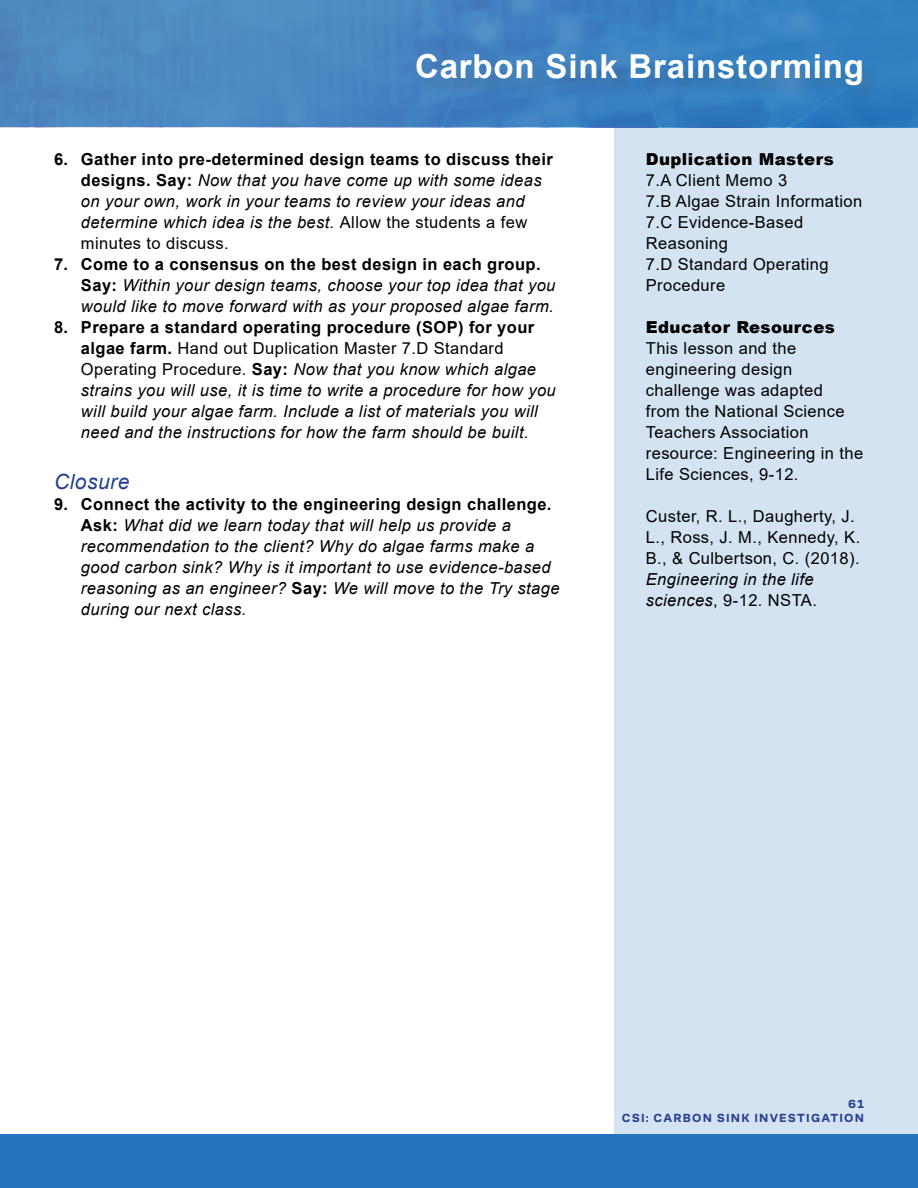
<style>
.page{position:relative;width:918px;height:1188px;background:#fff}
.page>*{position:absolute;margin:0;border:0;box-sizing:border-box;transform-origin:0 0}
.t1{font:700 33px "Arial";letter-spacing:.025em;color:#fff}
.t2{font:italic 21px "Arial";letter-spacing:.025em;color:#25408f}
.t3{font:italic 16.5px/21px "Arial";letter-spacing:.025em;color:#000}
.t4{font:16.5px/21px "Arial";letter-spacing:.025em;color:#000}
.t5{font:900 16.5px "Arial";letter-spacing:.025em;color:#000}
.t6{font:700 12px/13.8px "Co Fo Sans";letter-spacing:.1em;color:#25408f;text-align:right}
.s1{font-weight:700;font-style:normal}
.s2{font-style:normal}
</style>
<div class="page">
<div style="left:0;top:1134px;width:918px;height:54px;background:#2574bb"></div>
<div style="left:0;top:0;width:918px;height:127px;background:linear-gradient(to right,#558bc1,#2f7cc1)"></div>
<div style="left:614px;top:127px;width:304px;height:1007px;background:#d4e3f1"></div>
<div style="left:418px;top:55px;width:462px;height:48px;background:#4a4a4d;opacity:.22"></div>
<h1 class="t1" style="left:415px;top:43px;width:450px">Carbon Sink Brainstorming</h1>
<p class="t3" style="left:81px;top:149px;width:473px;text-indent:-27px"><span class="s1">6. Gather into pre-determined design teams to discuss their designs. Say:</span> Now that you have come up with some ideas on your own, work in your teams to review your ideas and determine which idea is the best. <span class="s2">Allow the students a few minutes to discuss.</span></p>
<p class="t3" style="left:81px;top:254px;width:476px;text-indent:-27px"><span class="s1">7. Come to a consensus on the best design in each group.<br>Say:</span> Within your design teams, choose your top idea that you would like to move forward with as your proposed algae farm.</p>
<p class="t3" style="left:81px;top:317px;width:476px;text-indent:-27px"><span class="s1">8. Prepare a standard operating procedure (SOP) for your algae farm.</span> <span class="s2">Hand out Duplication Master 7.D Standard Operating Procedure.</span> <span class="s1">Say:</span> Now that you know which algae strains you will use, it is time to write a procedure for how you will build your algae farm. Include a list of materials you will need and the instructions for how the farm should be built.</p>
<p class="t2" style="left:54px;top:468px;width:77px">Closure</p>
<p class="t3" style="left:81px;top:494px;width:480px;text-indent:-27px"><span class="s1">9. Connect the activity to the engineering design challenge.<br>Ask:</span> What did we learn today that will help us provide a recommendation to the client? Why do algae farms make a good carbon sink? Why is it important to use evidence-based reasoning as an engineer? <span class="s1">Say:</span> We will move to the Try stage during our next class.</p>
<p class="t5" style="left:646px;top:147px;width:190px">Duplication Masters</p>
<p class="t4" style="left:646px;top:170px;width:218px">7.A Client Memo 3<br>7.B Algae Strain Information<br>7.C Evidence-Based<br>Reasoning<br>7.D Standard Operating<br>Procedure</p>
<p class="t5" style="left:646px;top:315px;width:191px">Educator Resources</p>
<p class="t4" style="left:646px;top:338px;width:219px">This lesson and the engineering design challenge was adapted<br>from the National Science<br>Teachers Association resource: Engineering in the<br>Life Sciences, 9-12.</p>
<p class="t4" style="left:646px;top:506px;width:216px">Custer, R. L., Daugherty, J.<br>L., Ross, J. M., Kennedy, K.<br>B., &amp; Culbertson, C. (2018).</p>
<p class="t3" style="left:646px;top:569px;width:173px">Engineering in the life sciences<span class="s2">, 9-12. NSTA.</span></p>
<p class="t6" style="left:622px;top:1097px;width:244px">61<br>CSI: CARBON SINK INVESTIGATION</p>
</div>
